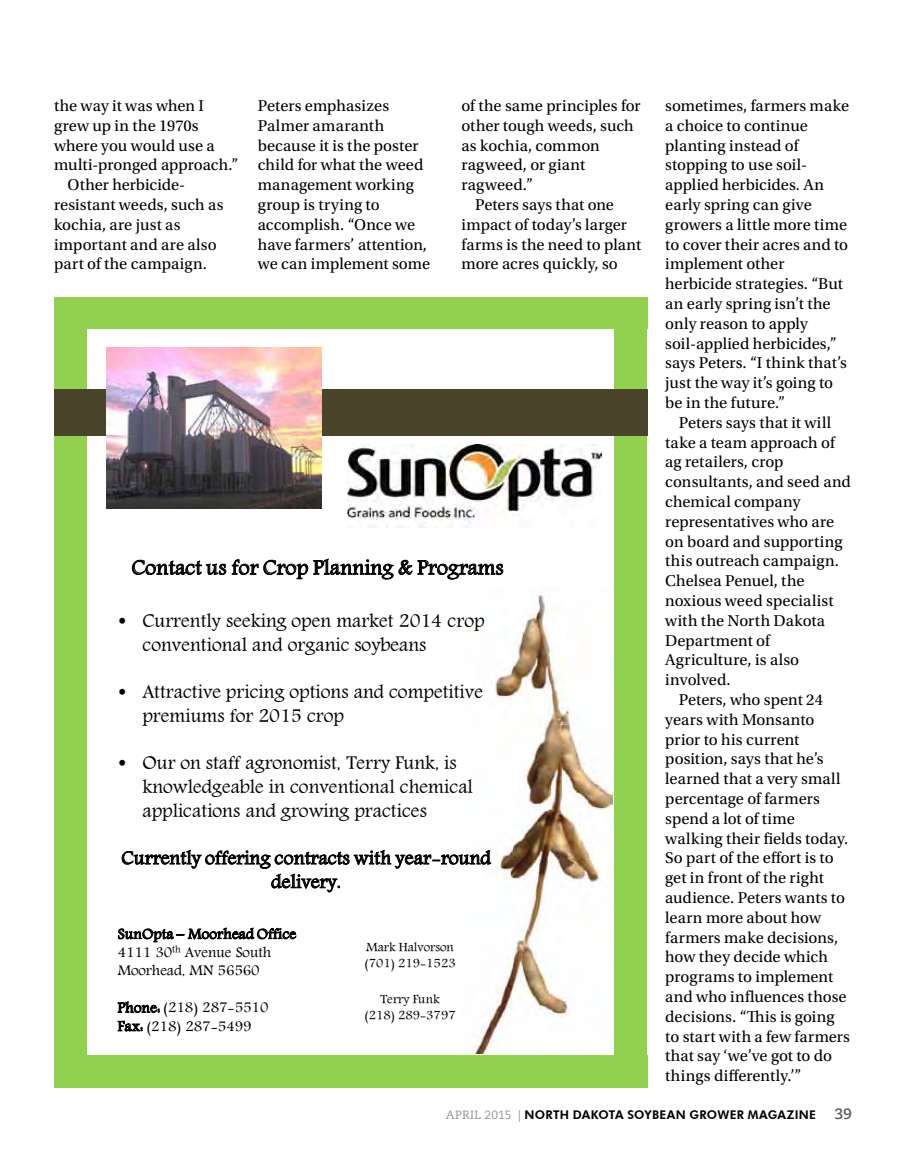
<style>
.page{position:relative;width:905px;height:1161px;background:#fff}
.page>*{position:absolute;margin:0;border:0;box-sizing:border-box;transform-origin:0 0}
.t1{font:21.9px "Andalus";letter-spacing:.01em;color:#000}
.t2{font:19.8px/23.7px "Andalus";color:#000}
.t3{font:16.5px/19.8px "Utopia Std";letter-spacing:.005em;color:#000}
.t4{font:15.3px/18.5px "Andalus";color:#000}
.t5{font:13.2px/15.8px "Andalus";letter-spacing:.005em;color:#000;text-align:center}
.t6{font:800 12px "Futura BT";letter-spacing:.025em;color:#000}
.s1{font-family:"Caecilia LT Std";font-weight:400;color:#939598}
.s2{font-family:"Caecilia LT Std";font-weight:700;font-size:15px;color:#58595b}
</style>
<div class="page">
<div style="left:54px;top:1055px;width:593px;height:33px;background:#92d050"></div>
<div style="left:54px;top:297px;width:593px;height:32px;background:#92d050"></div>
<div style="left:54px;top:324px;width:33px;height:739px;background:#92d050"></div>
<div style="left:614px;top:324px;width:33px;height:739px;background:#92d050"></div>
<div style="left:54px;top:390px;width:593px;height:46px;background:#4a452a"></div>
<img style="left:471px;top:595px;width:141px;height:459px">
<img style="left:348px;top:444px;width:253px;height:84px">
<svg style="left:118px;top:927px;width:178px;height:16px"></svg>
<svg style="left:118px;top:1001px;width:42px;height:12px"></svg>
<svg style="left:118px;top:1021px;width:25px;height:11px"></svg>
<svg style="left:121px;top:850px;width:370px;height:43px"></svg>
<svg style="left:132px;top:558px;width:371px;height:22px"></svg>
<img style="left:107px;top:348px;width:215px;height:160px">
<p class="t3" style="left:665px;top:96px;width:185px">sometimes, farmers make a choice to continue planting instead of stopping to use soil&shy;applied herbicides. An early spring can give growers a little more time to cover their acres and to implement other herbicide strategies. “But an early spring isn’t the only reason to apply soil-applied herbicides,” says Peters. “I think that’s just the way it’s going to be in the future.”</p>
<p class="t3" style="left:678px;top:413px;width:154px">Peters says that it will</p>
<p class="t3" style="left:665px;top:433px;width:171px">take a team approach of</p>
<p class="t3" style="left:665px;top:452px;width:120px">ag retailers, crop</p>
<p class="t3" style="left:665px;top:472px;width:187px">consultants, and seed and</p>
<p class="t3" style="left:665px;top:492px;width:137px">chemical company</p>
<p class="t3" style="left:665px;top:512px;width:171px">representatives who are</p>
<p class="t3" style="left:665px;top:532px;width:179px">on board and supporting</p>
<p class="t3" style="left:665px;top:551px;width:175px">this outreach campaign.</p>
<p class="t3" style="left:665px;top:571px;width:141px">Chelsea Penuel, the</p>
<p class="t3" style="left:665px;top:591px;width:170px">noxious weed specialist</p>
<p class="t3" style="left:665px;top:611px;width:161px">with the North Dakota</p>
<p class="t3" style="left:665px;top:631px;width:106px">Department of</p>
<p class="t3" style="left:665px;top:650px;width:135px">Agriculture, is also</p>
<p class="t3" style="left:665px;top:670px;width:67px">involved.</p>
<p class="t3" style="left:678px;top:690px;width:146px">Peters, who spent 24</p>
<p class="t3" style="left:665px;top:710px;width:151px">years with Monsanto</p>
<p class="t3" style="left:665px;top:730px;width:136px">prior to his current</p>
<p class="t3" style="left:665px;top:749px;width:160px">position, says that he’s</p>
<p class="t3" style="left:665px;top:769px;width:177px">learned that a very small</p>
<p class="t3" style="left:665px;top:789px;width:156px">percentage of farmers</p>
<p class="t3" style="left:665px;top:809px;width:131px">spend a lot of time</p>
<p class="t3" style="left:665px;top:829px;width:184px">walking their fields today.</p>
<p class="t3" style="left:665px;top:848px;width:170px">So part of the effort is to</p>
<p class="t3" style="left:665px;top:868px;width:160px">get in front of the right</p>
<p class="t3" style="left:665px;top:888px;width:181px">audience. Peters wants to</p>
<p class="t3" style="left:665px;top:908px;width:157px">learn more about how</p>
<p class="t3" style="left:665px;top:928px;width:174px">farmers make decisions,</p>
<p class="t3" style="left:665px;top:947px;width:164px">how they decide which</p>
<p class="t3" style="left:665px;top:967px;width:169px">programs to implement</p>
<p class="t3" style="left:665px;top:987px;width:183px">and who influences those</p>
<p class="t3" style="left:665px;top:1007px;width:171px">decisions. “This is going</p>
<p class="t3" style="left:665px;top:1027px;width:186px">to start with a few farmers</p>
<p class="t3" style="left:665px;top:1046px;width:168px">that say ‘we’ve got to do</p>
<p class="t3" style="left:665px;top:1066px;width:138px">things differently.’”</p>
<p class="t6" style="left:445px;top:1108px;width:408px"><span class="s1">april 2015 |</span> NORTH DAKOTA SOYBEAN GROWER MAGAZINE <span class="s2">39</span></p>
<p class="t3" style="left:54px;top:96px;width:150px">the way it was when I</p>
<p class="t3" style="left:54px;top:116px;width:146px">grew up in the 1970s</p>
<p class="t3" style="left:54px;top:136px;width:162px">where you would use a</p>
<p class="t3" style="left:54px;top:155px;width:186px">multi-pronged approach.”</p>
<p class="t3" style="left:67px;top:175px;width:119px">Other herbicide-</p>
<p class="t3" style="left:54px;top:195px;width:171px">resistant weeds, such as</p>
<p class="t3" style="left:54px;top:215px;width:128px">kochia, are just as</p>
<p class="t3" style="left:54px;top:235px;width:164px">important and are also</p>
<p class="t3" style="left:54px;top:254px;width:154px">part of the campaign.</p>
<p class="t3" style="left:258px;top:96px;width:174px">Peters emphasizes<br>Palmer amaranth because it is the poster child for what the weed management working group is trying to accomplish. “Once we have farmers’ attention, we can implement some</p>
<p class="t3" style="left:461px;top:96px;width:181px">of the same principles for</p>
<p class="t3" style="left:461px;top:116px;width:174px">other tough weeds, such</p>
<p class="t3" style="left:461px;top:136px;width:140px">as kochia, common</p>
<p class="t3" style="left:461px;top:155px;width:125px">ragweed, or giant</p>
<p class="t3" style="left:461px;top:175px;width:73px">ragweed.”</p>
<p class="t3" style="left:475px;top:195px;width:140px">Peters says that one</p>
<p class="t3" style="left:461px;top:215px;width:167px">impact of today’s larger</p>
<p class="t3" style="left:461px;top:235px;width:181px">farms is the need to plant</p>
<p class="t3" style="left:461px;top:254px;width:158px">more acres quickly, so</p>
<h1 class="t1" style="left:132px;top:551px;width:373px">Contact us for Crop Planning &amp; Programs</h1>
<p class="t2" style="left:142px;top:609px;width:344px;text-indent:-25px">• Currently seeking open market 2014 crop conventional and organic soybeans</p>
<p class="t2" style="left:142px;top:681px;width:342px;text-indent:-25px">• Attractive pricing options and competitive premiums for 2015 crop</p>
<p class="t2" style="left:142px;top:752px;width:332px;text-indent:-25px">• Our on staff agronomist, Terry Funk, is knowledgeable in conventional chemical applications and growing practices</p>
<p class="t2" style="left:121px;top:847px;width:371px;text-align:center">Currently offering contracts with year-round delivery.</p>
<p class="t4" style="left:118px;top:925px;width:180px">SunOpta – Moorhead Office<br>4111 30<sup>th</sup> Avenue South<br>Moorhead, MN 56560</p>
<p class="t4" style="left:118px;top:999px;width:152px">Phone: (218) 287-5510<br>Fax: (218) 287-5499</p>
<p class="t5" style="left:364px;top:939px;width:93px;text-align:left">Mark Halvorson (701) 219-1523</p>
<p class="t5" style="left:364px;top:992px;width:93px">Terry Funk (218) 289-3797</p>
</div>
